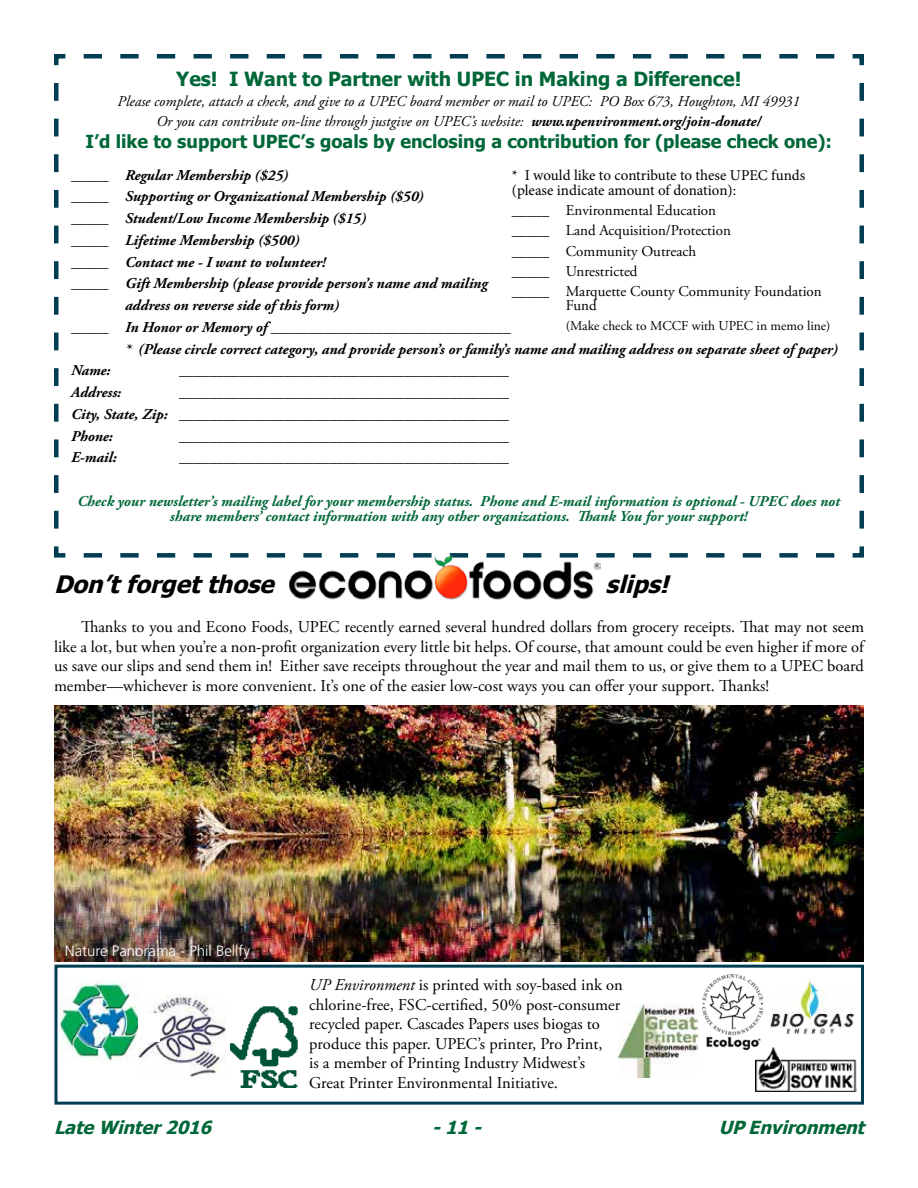
<style>
.page{position:relative;width:918px;height:1188px;background:#fff}
.page>*{position:absolute;margin:0;border:0;box-sizing:border-box;transform-origin:0 0}
.t1{font:italic 700 24px "Tahoma";color:#000}
.t2{font:700 19.5px "Tahoma";color:#006738}
.t3{font:700 18px "Tahoma";color:#006738}
.t4{font:italic 700 18px "Tahoma";color:#006738}
.t5{font:16.5px/19.5px "Adobe Garamond Pro";color:#000}
.t6{font:italic 700 15px/21.8px "Adobe Garamond Pro";color:#000;text-align:justify}
.t7{font:italic 700 15px/15px "Adobe Garamond Pro";color:#006738;text-align:center}
.t8{font:italic 15px/20.2px "Adobe Garamond Pro";color:#000;text-align:center}
.t9{font:15px/20.2px "Adobe Garamond Pro";color:#000}
.t10{font:15px/15px "Minion Pro";letter-spacing:-.005em;color:#000}
.t11{font:300 15px "Frutiger LT Std";color:#fff}
.t12{font:13.5px "Adobe Garamond Pro";color:#000}
.s1{font-weight:700}
.s2{font-style:italic}
</style>
<div class="page">
<svg style="left:54px;top:54px;width:810px;height:504px"></svg>
<img style="left:770px;top:980px;width:85px;height:54px">
<img style="left:59px;top:981px;width:79px;height:81px">
<img style="left:138px;top:995px;width:88px;height:83px">
<img style="left:230px;top:1006px;width:68px;height:81px">
<img style="left:703px;top:975px;width:59px;height:76px">
<img style="left:755px;top:1047px;width:102px;height:44px">
<div style="left:145px;top:1013px;width:15px;height:28px;background:#fff"></div>
<img style="left:619px;top:1005px;width:79px;height:72px">
<div style="left:54px;top:965px;width:810px;height:140px;border:3px solid #003d53"></div>
<img style="left:289px;top:554px;width:312px;height:46px">
<img style="left:54px;top:706px;width:810px;height:256px">
<h2 class="t2" style="left:176px;top:65px;width:567px">Yes! I Want to Partner with UPEC in Making a Difference!</h2>
<p class="t8" style="left:118px;top:92px;width:684px">Please complete, attach a check, and give to a UPEC board member or mail to UPEC: PO Box 673, Houghton, MI 49931<br>Or you can contribute on-line through justgive on UPEC’s website: <span class="s1">www.upenvironment.org/join-donate/</span></p>
<p class="t3" style="left:86px;top:129px;width:748px">I’d like to support UPEC’s goals by enclosing a contribution for (please check one):</p>
<p class="t6" style="left:71px;top:164px;width:219px">_____ Regular Membership ($25)</p>
<p class="t6" style="left:71px;top:186px;width:354px">_____ Supporting or Organizational Membership ($50)</p>
<p class="t6" style="left:71px;top:208px;width:297px">_____ Student/Low Income Membership ($15)</p>
<p class="t6" style="left:71px;top:230px;width:230px">_____ Lifetime Membership ($500)</p>
<p class="t6" style="left:71px;top:251px;width:256px">_____ Contact me - I want to volunteer!</p>
<p class="t6" style="left:71px;top:273px;width:418px">_____ Gift Membership (please provide person’s name and mailing</p>
<p class="t6" style="left:125px;top:295px;width:216px">address on reverse side of this form)</p>
<p class="t6" style="left:71px;top:317px;width:441px">_____ In Honor or Memory of ________________________________</p>
<p class="t6" style="left:125px;top:338px;width:714px">* (Please circle correct category, and provide person’s or family’s name and mailing address on separate sheet of paper)</p>
<p class="t6" style="left:71px;top:360px;width:41px">Name:</p>
<p class="t6" style="left:179px;top:360px;width:331px">____________________________________________</p>
<p class="t6" style="left:71px;top:382px;width:52px">Address:</p>
<p class="t6" style="left:71px;top:382px;width:439px;text-indent:108px">____________________________________________ City, State, Zip: ____________________________________________ Phone:</p>
<p class="t6" style="left:179px;top:425px;width:331px">____________________________________________</p>
<p class="t6" style="left:71px;top:447px;width:47px">E-mail:</p>
<p class="t6" style="left:179px;top:447px;width:331px">____________________________________________</p>
<p class="t7" style="left:77px;top:494px;width:764px">Check your newsletter’s mailing label for your membership status. Phone and E-mail information is optional - UPEC does not share members’ contact information with any other organizations. Thank You for your support!</p>
<p class="t10" style="left:512px;top:168px;width:295px">* I would like to contribute to these UPEC funds (please indicate amount of donation):</p>
<p class="t9" style="left:512px;top:201px;width:312px">_____ Environmental Education<br>_____ Land Acquisition/Protection<br>_____ Community Outreach<br>_____ Unrestricted<br>_____ Marquette County Community Foundation</p>
<p class="t9" style="left:566px;top:295px;width:32px">Fund</p>
<p class="t12" style="left:566px;top:318px;width:266px">(Make check to MCCF with UPEC in memo line)</p>
<h1 class="t1" style="left:54px;top:568px;width:230px">Don’tforgetthose</h1>
<h1 class="t1" style="left:606px;top:568px;width:74px">slips!</h1>
<p class="t5" style="left:54px;top:618px;width:812px;text-align:justify;text-indent:27px">Thanks to you and Econo Foods, UPEC recently earned several hundred dollars from grocery receipts. That may not seem like a lot, but when you’re a non-profit organization every little bit helps. Of course, that amount could be even higher if more of us save our slips and send them in! Either save receipts throughout the year and mail them to us, or give them to a UPEC board member—whichever is more convenient. It’s one of the easier low-cost ways you can offer your support. Thanks!</p>
<p class="t11" style="left:65px;top:943px;width:187px">Nature Panorama - Phil Bellfy</p>
<p class="t5" style="left:309px;top:976px;width:315px"><span class="s2">UP Environment</span> is printed with soy-based ink on chlorine-free, FSC-certified, 50% post-consumer recycled paper. Cascades Papers uses biogas to produce this paper. UPEC’s printer, Pro Print,<br>is a member of Printing Industry Midwest’s Great Printer Environmental Initiative.</p>
<p class="t4" style="left:54px;top:1115px;width:166px">LateWinter2016</p>
<p class="t4" style="left:432px;top:1115px;width:58px">-11-</p>
<p class="t4" style="left:719px;top:1115px;width:154px">UPEnvironment</p>
</div>
